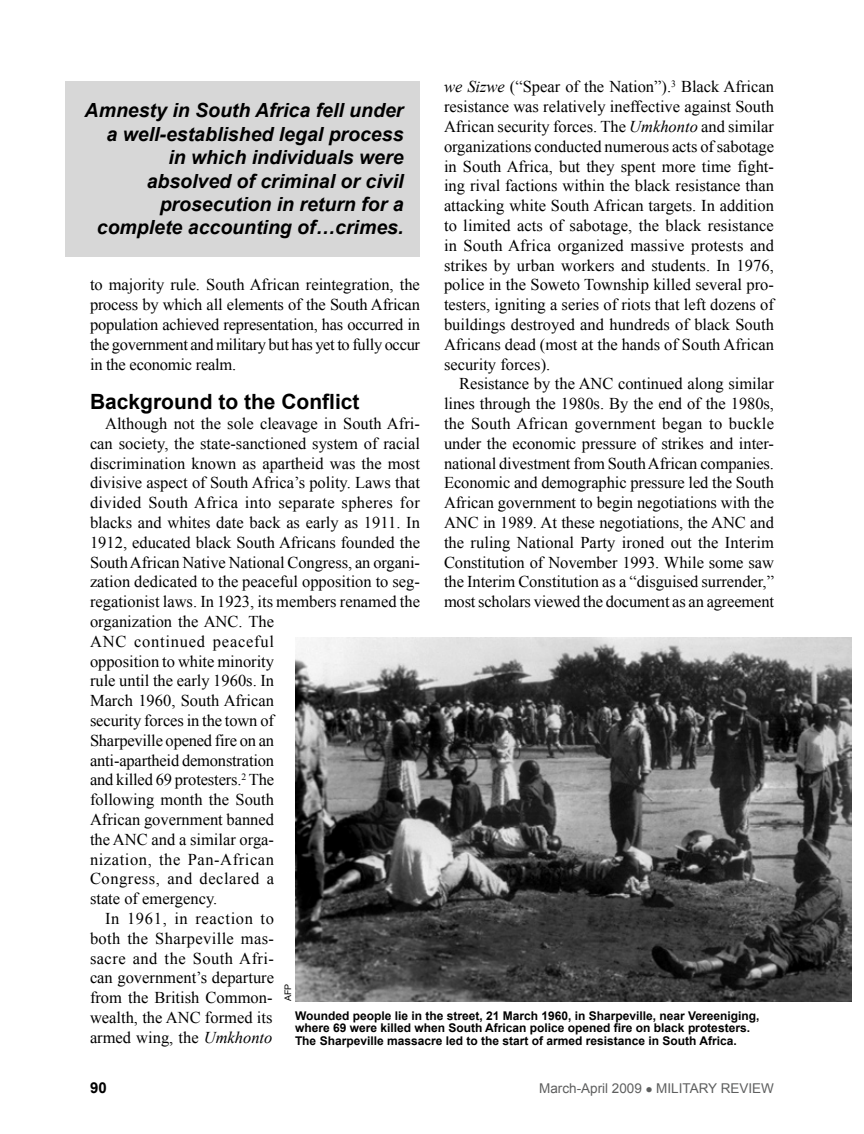
<style>
.page{position:relative;width:864px;height:1134px;background:#fff}
.page>*{position:absolute;margin:0;border:0;box-sizing:border-box;transform-origin:0 0}
.subhead{font:700 21px "Arial";color:#000}
.fob{font:italic 700 19.5px/23.4px "Arial";color:#000;text-align:right}
.fob-2{font:16.5px/19.8px "Times New Roman";color:#000;text-align:justify}
.subhead-2{font:700 15px "Arial";color:#000}
.subhead-3{font:13.5px "Arial";color:#5e5f5f}
.cutline{font:700 12px/12.8px "Arial";color:#000}
.photocred{font:9px "Arial";color:#000}
.s1{font-style:italic}
</style>
<div class="page">
<div style="left:66px;top:81px;width:354px;height:175px;background:#d7d7d7"></div>
<img style="left:295px;top:638px;width:556px;height:363px">
<p class="fob-2" style="left:444px;top:77px;width:333px"><span class="s1">we Sizwe</span> (“Spear of the Nation”).<sup>3</sup> Black African resistance was relatively ineffective against South African security forces. The <span class="s1">Umkhonto</span> and similar organizations conducted numerous acts of sabotage in South Africa, but they spent more time fight&shy;ing rival factions within the black resistance than attacking white South African targets. In addition to limited acts of sabotage, the black resistance in South Africa organized massive protests and strikes by urban workers and students. In 1976, police in the Soweto Township killed several pro&shy;testers, igniting a series of riots that left dozens of buildings destroyed and hundreds of black South Africans dead (most at the hands of South African security forces).</p>
<p class="fob-2" style="left:444px;top:374px;width:332px;text-indent:15px">Resistance by the ANC continued along similar lines through the 1980s. By the end of the 1980s, the South African government began to buckle under the economic pressure of strikes and inter&shy;national divestment from South African companies.<br>Economic and demographic pressure led the South African government to begin negotiations with the ANC in 1989. At these negotiations, the ANC and the ruling National Party ironed out the Interim Constitution of November 1993. While some saw the Interim Constitution as a “disguised surrender,” most scholars viewed the document as an agreement</p>
<p class="fob" style="left:85px;top:100px;width:320px">Amnesty in South Africa fell under a well-established legal process in which individuals were absolved of criminal or civil prosecution in return for a complete accounting of…crimes.</p>
<p class="fob-2" style="left:90px;top:275px;width:332px">to majority rule. South African reintegration, the process by which all elements of the South African population achieved representation, has occurred in the government and military but has yet to fully occur in the economic realm.</p>
<p class="subhead" style="left:90px;top:388px;width:271px">Background to the Conflict</p>
<p class="fob-2" style="left:90px;top:413px;width:332px;text-align:left;text-indent:15px">Although not the sole cleavage in South Afri&shy;can society, the state-sanctioned system of racial discrimination known as apartheid was the most divisive aspect of South Africa’s polity. Laws that divided South Africa into separate spheres for blacks and whites date back as early as 1911. In 1912, educated black South Africans founded the South African Native National Congress, an organi&shy;zation dedicated to the peaceful opposition to seg&shy;regationist laws. In 1923, its members renamed the organization the ANC. The<br>ANC continued peaceful<br>opposition to white minority<br>rule until the early 1960s. In<br>March 1960, South African<br>security forces in the town of<br>Sharpeville opened fire on an<br>anti-apartheid demonstration<br>and killed 69 protesters.<sup>2</sup> The<br>following month the South<br>African government banned<br>the ANC and a similar orga-<br>nization, the Pan-African<br>Congress, and declared a<br>state of emergency.</p>
<p class="fob-2" style="left:90px;top:908px;width:186px;text-indent:15px">In 1961, in reaction to both the Sharpeville mas&shy;sacre and the South Afri&shy;can government’s departure from the British Common&shy;wealth, the ANC formed its armed wing, the <span class="s1">Umkhonto</span></p>
<p class="photocred" style="left:282px;top:1001px;width:19px;rotate:-90deg">AFP</p>
<p class="cutline" style="left:295px;top:1009px;width:466px">Wounded people lie in the street, 21 March 1960, in Sharpeville, near Vereeniging, where 69 were killed when South African police opened fire on black protesters.<br>The Sharpeville massacre led to the start of armed resistance in South Africa.</p>
<p class="subhead-2" style="left:90px;top:1078px;width:18px">90</p>
<p class="subhead-3" style="left:539px;top:1080px;width:236px">MARCH-APRIL 2009 ● MILITARY REVIEW</p>
</div>
